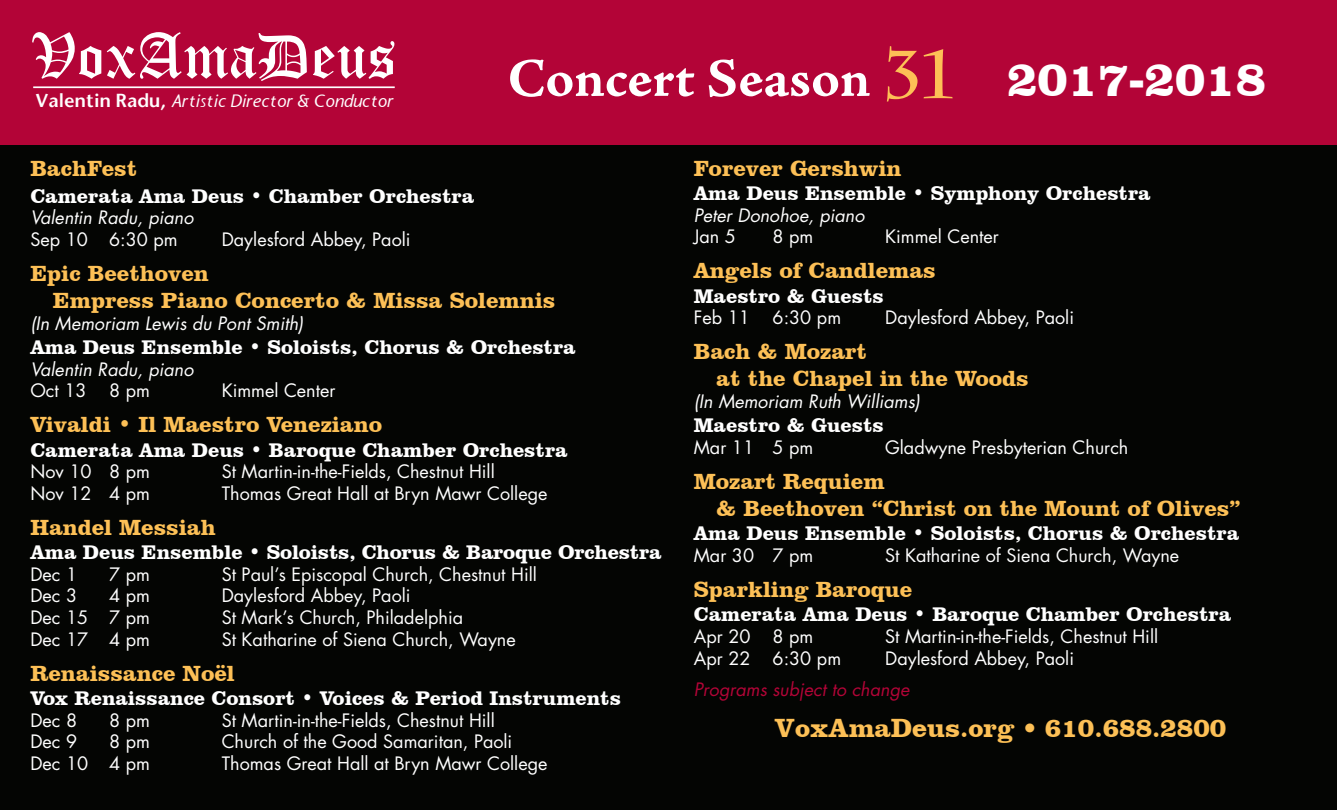
<style>
.page{position:relative;width:1337px;height:810px;background:#fff}
.page>*{position:absolute;margin:0;border:0;box-sizing:border-box;transform-origin:0 0}
.t1{font:63px "Old English Text";color:#fff}
.t2{font:54px "Adobe Jenson Pro Bold Capt";color:#fff}
.t3{font:700 27px "Clarendon";color:#fdc056}
.t4{font:700 22.5px/27px "Clarendon BT";color:#fdc056}
.t5{font:700 20.25px "Clarendon BT";color:#fff}
.t6{font:18px "Futura";color:#fff}
.t7{font:italic 18px "Futura";color:#fff}
.t8{font:italic 18px "Futura";color:#b30437}
.t9{font:italic 500 17.55px "Stone Sans";color:#fff}
.s1{font-family:"Stone Sans Semi Boold";font-weight:400;font-style:normal;font-size:18px}
.s2{font-family:"Charlemagne Std";font-weight:700;font-size:67.5px;color:#fdc056}
.s3{font-family:"Clarendon";font-weight:700;font-size:49.5px}
</style>
<div class="page">
<div style="left:0;top:0;width:1336px;height:810px;background:#040503"></div>
<div style="left:0;top:0;width:1336px;height:144px;background:#b30437"></div>
<hr style="left:33px;top:86px;width:362px;height:2px;background:#fff">
<h1 class="t1" style="left:31px;top:16px;width:367px">VoxAmaDeus</h1>
<p class="t9" style="left:35px;top:90px;width:359px"><span class="s1">Valentin Radu,</span> Artistic Director &amp; Conductor</p>
<h2 class="t2" style="left:508px;top:47px;width:759px">Concert Season <span class="s2">31</span> <span class="s3">2017-2018</span></h2>
<p class="t4" style="left:30px;top:154px;width:108px">BachFest</p>
<p class="t5" style="left:30px;top:183px;width:445px">Camerata Ama Deus • Chamber Orchestra</p>
<p class="t7" style="left:30px;top:206px;width:165px">Valentin Radu, piano</p>
<p class="t6" style="left:30px;top:228px;width:149px">Sep 10 6:30 pm</p>
<p class="t6" style="left:222px;top:228px;width:190px">Daylesford Abbey, Paoli</p>
<p class="t4" style="left:53px;top:259px;width:504px;text-indent:-22px">Epic Beethoven<br>Empress Piano Concerto &amp; Missa Solemnis</p>
<p class="t7" style="left:30px;top:312px;width:274px">(In Memoriam Lewis du Pont Smith)</p>
<p class="t5" style="left:30px;top:335px;width:547px">Ama Deus Ensemble • Soloists, Chorus &amp; Orchestra</p>
<p class="t7" style="left:30px;top:358px;width:165px">Valentin Radu, piano</p>
<p class="t6" style="left:30px;top:379px;width:58px">Oct 13</p>
<p class="t6" style="left:109px;top:379px;width:42px">8 pm</p>
<p class="t6" style="left:222px;top:379px;width:115px">Kimmel Center</p>
<p class="t4" style="left:30px;top:411px;width:353px">Vivaldi • Il Maestro Veneziano</p>
<p class="t5" style="left:30px;top:437px;width:539px">Camerata Ama Deus • Baroque Chamber Orchestra</p>
<p class="t6" style="left:30px;top:460px;width:121px">Nov 10 8 pm</p>
<p class="t6" style="left:222px;top:460px;width:274px">St Martin-in-the-Fields, Chestnut Hill</p>
<p class="t6" style="left:30px;top:482px;width:121px">Nov 12 4 pm</p>
<p class="t6" style="left:222px;top:482px;width:327px">Thomas Great Hall at Bryn Mawr College</p>
<p class="t4" style="left:30px;top:513px;width:187px">Handel Messiah</p>
<p class="t5" style="left:30px;top:540px;width:632px">Ama Deus Ensemble • Soloists, Chorus &amp; Baroque Orchestra</p>
<p class="t6" style="left:30px;top:563px;width:48px">Dec 1</p>
<p class="t6" style="left:109px;top:563px;width:42px">7 pm</p>
<p class="t6" style="left:222px;top:563px;width:317px">St Paul’s Episcopal Church, Chestnut Hill</p>
<p class="t6" style="left:30px;top:584px;width:48px">Dec 3</p>
<p class="t6" style="left:109px;top:584px;width:42px">4 pm</p>
<p class="t6" style="left:222px;top:584px;width:190px">Daylesford Abbey, Paoli</p>
<p class="t6" style="left:30px;top:606px;width:121px">Dec 15 7 pm</p>
<p class="t6" style="left:222px;top:606px;width:243px">St Mark’s Church, Philadelphia</p>
<p class="t6" style="left:30px;top:628px;width:121px">Dec 17 4 pm</p>
<p class="t6" style="left:222px;top:628px;width:296px">St Katharine of Siena Church, Wayne</p>
<p class="t4" style="left:30px;top:659px;width:206px">Renaissance Noël</p>
<p class="t5" style="left:30px;top:686px;width:592px">Vox Renaissance Consort • Voices &amp; Period Instruments</p>
<p class="t6" style="left:30px;top:709px;width:48px">Dec 8</p>
<p class="t6" style="left:109px;top:709px;width:42px">8 pm</p>
<p class="t6" style="left:222px;top:709px;width:274px">St Martin-in-the-Fields, Chestnut Hill</p>
<p class="t6" style="left:30px;top:730px;width:48px">Dec 9</p>
<p class="t6" style="left:109px;top:730px;width:42px">8 pm</p>
<p class="t6" style="left:222px;top:730px;width:292px">Church of the Good Samaritan, Paoli</p>
<p class="t6" style="left:30px;top:752px;width:121px">Dec 10 4 pm</p>
<p class="t6" style="left:222px;top:752px;width:327px">Thomas Great Hall at Bryn Mawr College</p>
<p class="t4" style="left:694px;top:154px;width:209px">Forever Gershwin</p>
<p class="t5" style="left:694px;top:181px;width:458px">Ama Deus Ensemble • Symphony Orchestra</p>
<p class="t7" style="left:694px;top:204px;width:172px">Peter Donohoe, piano</p>
<p class="t6" style="left:694px;top:225px;width:44px">Jan 5</p>
<p class="t6" style="left:772px;top:225px;width:42px">8 pm</p>
<p class="t6" style="left:885px;top:225px;width:115px">Kimmel Center</p>
<p class="t4" style="left:694px;top:257px;width:243px">Angels of Candlemas</p>
<p class="t5" style="left:694px;top:283px;width:191px">Maestro &amp; Guests</p>
<p class="t6" style="left:694px;top:306px;width:58px">Feb 11</p>
<p class="t6" style="left:772px;top:306px;width:70px">6:30 pm</p>
<p class="t6" style="left:885px;top:306px;width:190px">Daylesford Abbey, Paoli</p>
<p class="t4" style="left:716px;top:338px;width:314px;text-indent:-22px">Bach &amp; Mozart<br>at the Chapel in the Woods</p>
<p class="t7" style="left:694px;top:390px;width:228px">(In Memoriam Ruth Williams)</p>
<p class="t5" style="left:694px;top:413px;width:191px">Maestro &amp; Guests</p>
<p class="t6" style="left:694px;top:436px;width:121px">Mar 11 5 pm</p>
<p class="t6" style="left:885px;top:436px;width:245px">Gladwyne Presbyterian Church</p>
<p class="t4" style="left:716px;top:467px;width:525px;text-indent:-22px">Mozart Requiem<br>&amp; Beethoven “Christ on the Mount of Olives”</p>
<p class="t5" style="left:694px;top:521px;width:547px">Ama Deus Ensemble • Soloists, Chorus &amp; Orchestra</p>
<p class="t6" style="left:694px;top:544px;width:121px">Mar 30 7 pm</p>
<p class="t6" style="left:885px;top:544px;width:296px">St Katharine of Siena Church, Wayne</p>
<p class="t4" style="left:694px;top:575px;width:220px">Sparkling Baroque</p>
<p class="t5" style="left:694px;top:602px;width:539px">Camerata Ama Deus • Baroque Chamber Orchestra</p>
<p class="t6" style="left:694px;top:625px;width:121px">Apr 20 8 pm</p>
<p class="t6" style="left:885px;top:625px;width:274px">St Martin-in-the-Fields, Chestnut Hill</p>
<p class="t6" style="left:694px;top:646px;width:149px">Apr 22 6:30 pm</p>
<p class="t6" style="left:885px;top:646px;width:190px">Daylesford Abbey, Paoli</p>
<p class="t8" style="left:694px;top:678px;width:217px">Programs subject to change</p>
<h3 class="t3" style="left:774px;top:712px;width:454px">VoxAmaDeus.org • 610.688.2800</h3>
</div>
